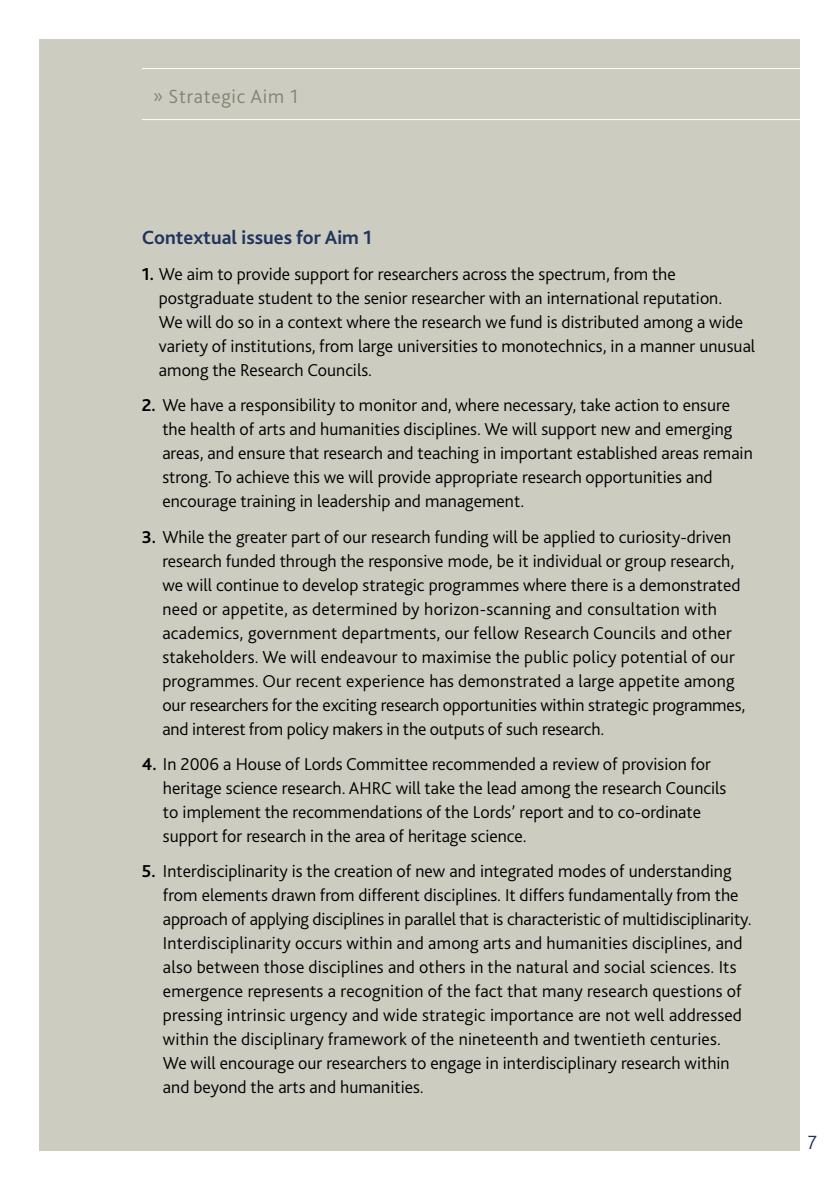
<style>
.page{position:relative;width:840px;height:1191px;background:#fff}
.page>*{position:absolute;margin:0;border:0;box-sizing:border-box;transform-origin:0 0}
.t1{font:700 20px "Bliss 2";color:#20345e}
.t2{font:300 20px "Bliss 2";letter-spacing:.035em;color:#858472}
.t3{font:300 18px/24px "Bliss 2";color:#000}
.s1{font-size:18px}
.s2{font-weight:700}
</style>
<div class="page">
<div style="left:40px;top:40px;width:759px;height:1111px;background:#ccccc1"></div>
<hr style="left:142px;top:68px;width:688px;height:1px;background:#fff">
<hr style="left:142px;top:119px;width:688px;height:1px;background:#fff">
<p class="t2" style="left:153px;top:84px;width:146px"><span class="s1">»</span> Strategic Aim 1</p>
<p class="t1" style="left:142px;top:225px;width:231px">Contextual issues for Aim 1</p>
<p class="t3" style="left:159px;top:261px;width:597px;text-indent:-17px"><span class="s2">1.</span> We aim to provide support for researchers across the spectrum, from the postgraduate student to the senior researcher with an international reputation.<br>We will do so in a context where the research we fund is distributed among a wide variety of institutions, from large universities to monotechnics, in a manner unusual among the Research Councils.</p>
<p class="t3" style="left:162px;top:393px;width:591px;text-indent:-20px"><span class="s2">2.</span> We have a responsibility to monitor and, where necessary, take action to ensure the health of arts and humanities disciplines. We will support new and emerging areas, and ensure that research and teaching in important established areas remain strong. To achieve this we will provide appropriate research opportunities and encourage training in leadership and management.</p>
<p class="t3" style="left:162px;top:524px;width:584px;text-indent:-20px"><span class="s2">3.</span> While the greater part of our research funding will be applied to curiosity-driven research funded through the responsive mode, be it individual or group research, we will continue to develop strategic programmes where there is a demonstrated need or appetite, as determined by horizon-scanning and consultation with academics, government departments, our fellow Research Councils and other stakeholders. We will endeavour to maximise the public policy potential of our programmes. Our recent experience has demonstrated a large appetite among our researchers for the exciting research opportunities within strategic programmes, and interest from policy makers in the outputs of such research.</p>
<p class="t3" style="left:163px;top:751px;width:564px;text-indent:-21px"><span class="s2">4.</span> In 2006 a House of Lords Committee recommended a review of provision for heritage science research. AHRC will take the lead among the research Councils to implement the recommendations of the Lords’ report and to co-ordinate support for research in the area of heritage science.</p>
<p class="t3" style="left:163px;top:859px;width:590px;text-indent:-21px"><span class="s2">5.</span> Interdisciplinarity is the creation of new and integrated modes of understanding from elements drawn from different disciplines. It differs fundamentally from the approach of applying disciplines in parallel that is characteristic of multidisciplinarity.<br>Interdisciplinarity occurs within and among arts and humanities disciplines, and also between those disciplines and others in the natural and social sciences. Its emergence represents a recognition of the fact that many research questions of pressing intrinsic urgency and wide strategic importance are not well addressed within the disciplinary framework of the nineteenth and twentieth centuries.<br>We will encourage our researchers to engage in interdisciplinary research within and beyond the arts and humanities.</p>
</div>
